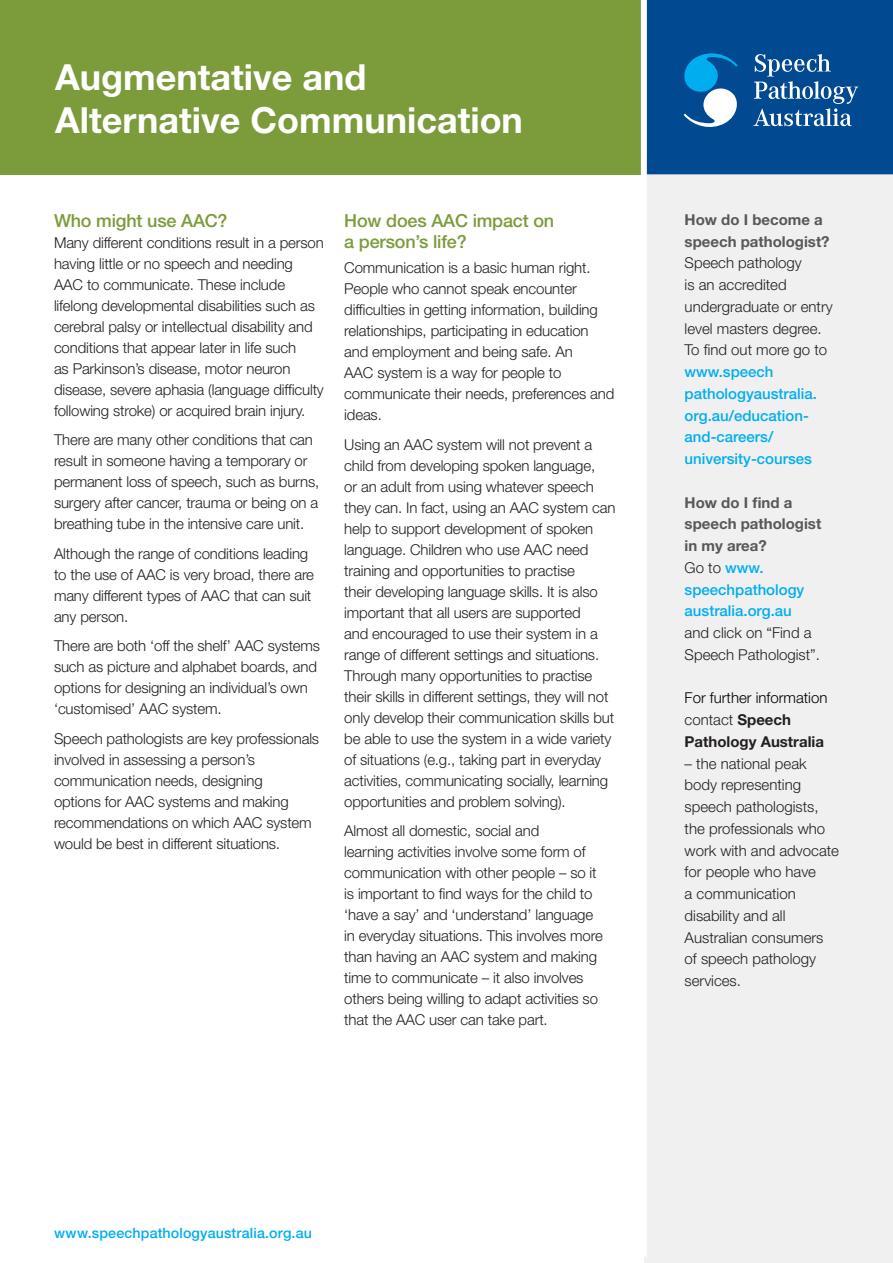
<style>
.page{position:relative;width:893px;height:1263px;background:#fff}
.page>*{position:absolute;margin:0;border:0;box-sizing:border-box;transform-origin:0 0}
.t1{font:700 36px/43.2px "Helvetica Neue LT Std";color:#fff}
.t2{font:500 18px/21px "Helvetica Neue LT Std";letter-spacing:-.01em;color:#7c9b3a}
.t3{font:300 15px/21px "Helvetica Neue LT Std";letter-spacing:-.01em;color:#231f20}
.t4{font:700 15px/21.8px "Helvetica Neue LT Std";color:#57585a}
.t5{font:500 15px/21.8px "Helvetica Neue LT Std";color:#00aeef}
.t6{font:700 15px/21.8px "Helvetica Neue LT Std";color:#231f20}
.t7{font:500 14.25px "Helvetica Neue LT Std";letter-spacing:.01em;color:#00aeef}
.s1{font-weight:300;color:#231f20}
.s2{font-weight:500;color:#00aeef}
.s3{font-weight:300;color:#000}
.s4{font-weight:300}
</style>
<div class="page">
<div style="left:0;top:0;width:665px;height:174px;background:#7c9b3a"></div>
<div style="left:644px;top:162px;width:249px;height:1101px;background:#f0f0f1"></div>
<svg style="left:647px;top:0;width:246px;height:174px;background:#105699"></svg>
<div style="left:641px;top:0;width:6px;height:1256px;background:#fff"></div>
<h1 class="t1" style="left:55px;top:55px;width:469px">Augmentative and<br>Alternative Communication</h1>
<p class="t2" style="left:54px;top:210px;width:175px">Who might use AAC?</p>
<p class="t3" style="left:54px;top:232px;width:271px">Many different conditions result in a person having little or no speech and needing AAC to communicate. These include lifelong developmental disabilities such as cerebral palsy or intellectual disability and conditions that appear later in life such<br>as Parkinson’s disease, motor neuron disease, severe aphasia (language difficulty following stroke) or acquired brain injury.</p>
<p class="t3" style="left:54px;top:429px;width:267px">There are many other conditions that can result in someone having a temporary or permanent loss of speech, such as burns, surgery after cancer, trauma or being on a breathing tube in the intensive care unit.</p>
<p class="t3" style="left:54px;top:543px;width:262px">Although the range of conditions leading to the use of AAC is very broad, there are many different types of AAC that can suit any person.</p>
<p class="t3" style="left:54px;top:635px;width:268px">There are both ‘off the shelf’ AAC systems such as picture and alphabet boards, and options for designing an individual’s own ‘customised’ AAC system.</p>
<p class="t3" style="left:54px;top:728px;width:267px">Speech pathologists are key professionals involved in assessing a person’s communication needs, designing<br>options for AAC systems and making recommendations on which AAC system would be best in different situations.</p>
<p class="t2" style="left:344px;top:210px;width:211px">How does AAC impact on a person’s life?</p>
<p class="t3" style="left:344px;top:257px;width:272px">Communication is a basic human right.<br>People who cannot speak encounter difficulties in getting information, building relationships, participating in education and employment and being safe. An<br>AAC system is a way for people to communicate their needs, preferences and ideas.</p>
<p class="t3" style="left:344px;top:433px;width:273px">Using an AAC system will not prevent a child from developing spoken language,<br>or an adult from using whatever speech they can. In fact, using an AAC system can help to support development of spoken language. Children who use AAC need training and opportunities to practise<br>their developing language skills. It is also important that all users are supported<br>and encouraged to use their system in a range of different settings and situations.<br>Through many opportunities to practise their skills in different settings, they will not only develop their communication skills but be able to use the system in a wide variety of situations (e.g., taking part in everyday activities, communicating socially, learning opportunities and problem solving).</p>
<p class="t3" style="left:344px;top:820px;width:260px">Almost all domestic, social and<br>learning activities involve some form of communication with other people – so it is important to find ways for the child to ‘have a say’ and ‘understand’ language in everyday situations. This involves more than having an AAC system and making time to communicate – it also involves others being willing to adapt activities so that the AAC user can take part.</p>
<p class="t4" style="left:685px;top:208px;width:146px">How do I become a speech pathologist?</p>
<p class="t3" style="left:685px;top:252px;width:150px;line-height:21.8px">Speech pathology<br>is an accredited undergraduate or entry level masters degree.<br>To find out more go to</p>
<p class="t5" style="left:685px;top:361px;width:134px">www.speech pathologyaustralia. org.au/education&shy;and-careers/ university-courses</p>
<p class="t4" style="left:685px;top:491px;width:138px">How do I find a speech pathologist in my area?<br><span class="s1">Go to</span> <span class="s2">www. speechpathology australia.org.au</span></p>
<p class="t3" style="left:685px;top:621px;width:137px;line-height:21.8px">and click on “Find a<br>Speech Pathologist”.</p>
<p class="t6" style="left:685px;top:687px;width:144px"><span class="s3">For further information </span><span class="s4">contact</span> Speech<br>Pathology Australia</p>
<p class="t3" style="left:685px;top:752px;width:156px;line-height:21.8px">– the national peak body representing speech pathologists, the professionals who work with and advocate for people who have<br>a communication disability and all<br>Australian consumers of speech pathology services.</p>
<p class="t7" style="left:54px;top:1224px;width:259px">www.speechpathologyaustralia.org.au</p>
</div>
